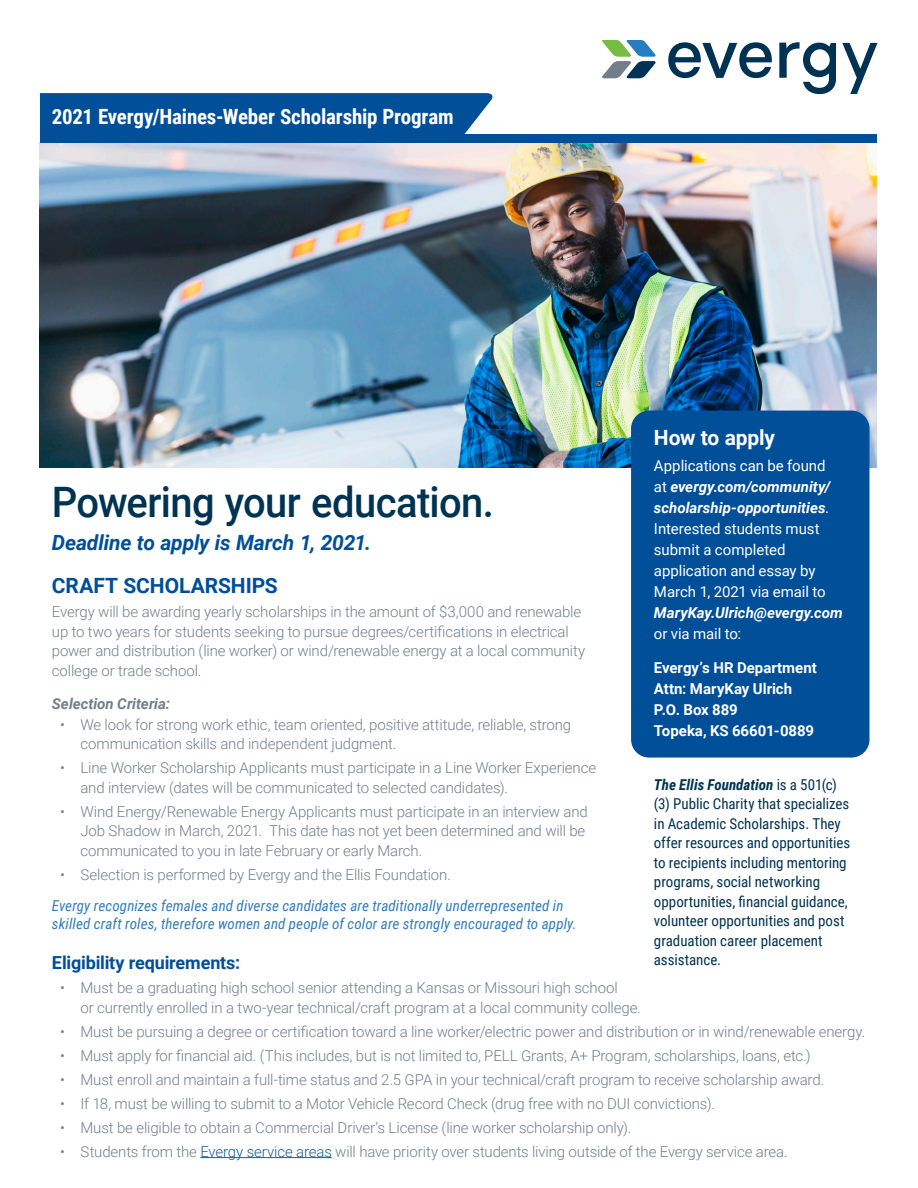
<style>
.page{position:relative;width:918px;height:1188px;background:#fff}
.page>*{position:absolute;margin:0;border:0;box-sizing:border-box;transform-origin:0 0}
.Brochure_Title{font:500 42px "Roboto";letter-spacing:-.015em;color:#003353;scale:.95 1}
.Subhead_1{font:700 21px "Roboto Condensed";letter-spacing:-.01em;color:#fff}
.Subhead_1-2{font:italic 700 21px "Roboto";letter-spacing:-.01em;color:#014e99}
.Subhead_1-3{font:700 21px "Roboto";letter-spacing:-.005em;color:#014e99}
.Subhead_1-4{font:700 21px "Roboto";letter-spacing:-.01em;color:#fff}
.Subhead{font:700 18px "Roboto";letter-spacing:-.01em;color:#014e99}
.Body{font:300 15px/19.5px "Roboto";letter-spacing:-.01em;color:#727f8a}
.Body-2{font:15px/19.5px "Roboto Condensed";color:#003353}
.Sidebar_copy{font:15px/21px "Roboto";letter-spacing:-.005em;color:#fff}
.Body-3{font:italic 15px/18px "Roboto Condensed";letter-spacing:.005em;color:#317cc0}
.Sidebar_copy-2{font:700 15px/21px "Roboto";color:#fff}
.Body-4{font:italic 700 15px "Roboto";color:#727f8a}
.s1{font-weight:700;font-style:italic}
.s2{color:#72808a}
.s3{color:#175d9e}
</style>
<div class="page">
<img style="left:40px;top:143px;width:837px;height:325px">
<div style="left:40px;top:134px;width:837px;height:9px;background:#014e99"></div>
<div style="left:40px;top:93px;width:453px;height:41px;background:#014e99"></div>
<svg style="left:602px;top:40px;width:54px;height:38px"></svg>
<svg style="left:668px;top:42px;width:104px;height:36px"></svg>
<svg style="left:842px;top:43px;width:35px;height:51px"></svg>
<svg style="left:779px;top:42px;width:57px;height:52px"></svg>
<div style="left:631px;top:411px;width:238px;height:347px;background:#014e99;border-radius:18px"></div>
<hr style="left:200px;top:1157px;width:132px;height:1px;background:#175d9e">
<p class="Subhead_1" style="left:52px;top:101px;width:403px">2021 Evergy/Haines-Weber Scholarship Program</p>
<p class="Subhead_1-4" style="left:654px;top:423px;width:123px">How to apply</p>
<p class="Sidebar_copy" style="left:654px;top:454px;width:191px">Applications can be found<br>at <span class="s1">evergy.com/community/ scholarship-opportunities</span>.<br>Interested students must submit a completed application and essay by<br>March 1, 2021 via email to<br><span class="s1">MaryKay.Ulrich@evergy.com </span>or via mail to:</p>
<p class="Sidebar_copy-2" style="left:654px;top:657px;width:164px">Evergy’s HR Department<br>Attn: MaryKay Ulrich<br>P.O. Box 889<br>Topeka, KS 66601-0889</p>
<p class="Brochure_Title" style="left:52px;top:473px;width:467px">Powering your education.</p>
<p class="Subhead_1-2" style="left:52px;top:528px;width:321px">Deadline to apply is March 1, 2021.</p>
<p class="Subhead_1-3" style="left:52px;top:571px;width:227px">CRAFT SCHOLARSHIPS</p>
<p class="Body" style="left:52px;top:602px;width:535px">Evergy will be awarding yearly scholarships in the amount of $3,000 and renewable up to two years for students seeking to pursue degrees/certifications in electrical power and distribution (line worker) or wind/renewable energy at a local community college or trade school.</p>
<p class="Body-4" style="left:52px;top:693px;width:120px">Selection Criteria:</p>
<p class="Body" style="left:80px;top:714px;width:492px;text-indent:-20px">• We look for strong work ethic, team oriented, positive attitude, reliable, strong communication skills and independent judgment.</p>
<p class="Body" style="left:80px;top:758px;width:517px;text-indent:-20px">• Line Worker Scholarship Applicants must participate in a Line Worker Experience and interview (<span class="s2">dates will be communicated to selected candidates</span>).</p>
<p class="Body" style="left:80px;top:801px;width:509px;text-indent:-20px">• Wind Energy/Renewable Energy Applicants must participate in an interview and<br>Job Shadow in March, 2021. This date has not yet been determined and will be communicated to you in late February or early March.</p>
<p class="Body" style="left:60px;top:864px;width:392px">• Selection is performed by Evergy and the Ellis Foundation.</p>
<p class="Body-3" style="left:52px;top:896px;width:526px">Evergy recognizes females and diverse candidates are traditionally underrepresented in skilled craft roles, therefore women and people of color are strongly encouraged to apply.</p>
<p class="Body-2" style="left:654px;top:774px;width:198px"><span class="s1">The Ellis Foundation</span> is a 501(c) (3) Public Charity that specializes in Academic Scholarships. They offer resources and opportunities to recipients including mentoring programs, social networking opportunities, financial guidance, volunteer opportunities and post graduation career placement assistance.</p>
<p class="Subhead" style="left:52px;top:950px;width:190px">Eligibility requirements:</p>
<p class="Body" style="left:80px;top:977px;width:562px;text-indent:-20px">• Must be a graduating high school senior attending a Kansas or Missouri high school<br>or currently enrolled in a two-year technical/craft program at a local community college.</p>
<p class="Body" style="left:60px;top:1021px;width:807px">• Must be pursuing a degree or certification toward a line worker/electric power and distribution or in wind/renewable energy.</p>
<p class="Body" style="left:60px;top:1045px;width:752px">• Must apply for financial aid. (This includes, but is not limited to, PELL Grants, A+ Program, scholarships, loans, etc.)</p>
<p class="Body" style="left:60px;top:1069px;width:766px">• Must enroll and maintain a full-time status and 2.5 GPA in your technical/craft program to receive scholarship award.</p>
<p class="Body" style="left:60px;top:1093px;width:656px">• If 18, must be willing to submit to a Motor Vehicle Record Check (drug free with no DUI convictions).</p>
<p class="Body" style="left:60px;top:1117px;width:573px">• Must be eligible to obtain a Commercial Driver’s License (line worker scholarship only).</p>
<p class="Body" style="left:60px;top:1141px;width:729px">• Students from the <span class="s3">Evergy service areas</span> will have priority over students living outside of the Evergy service area.</p>
</div>
